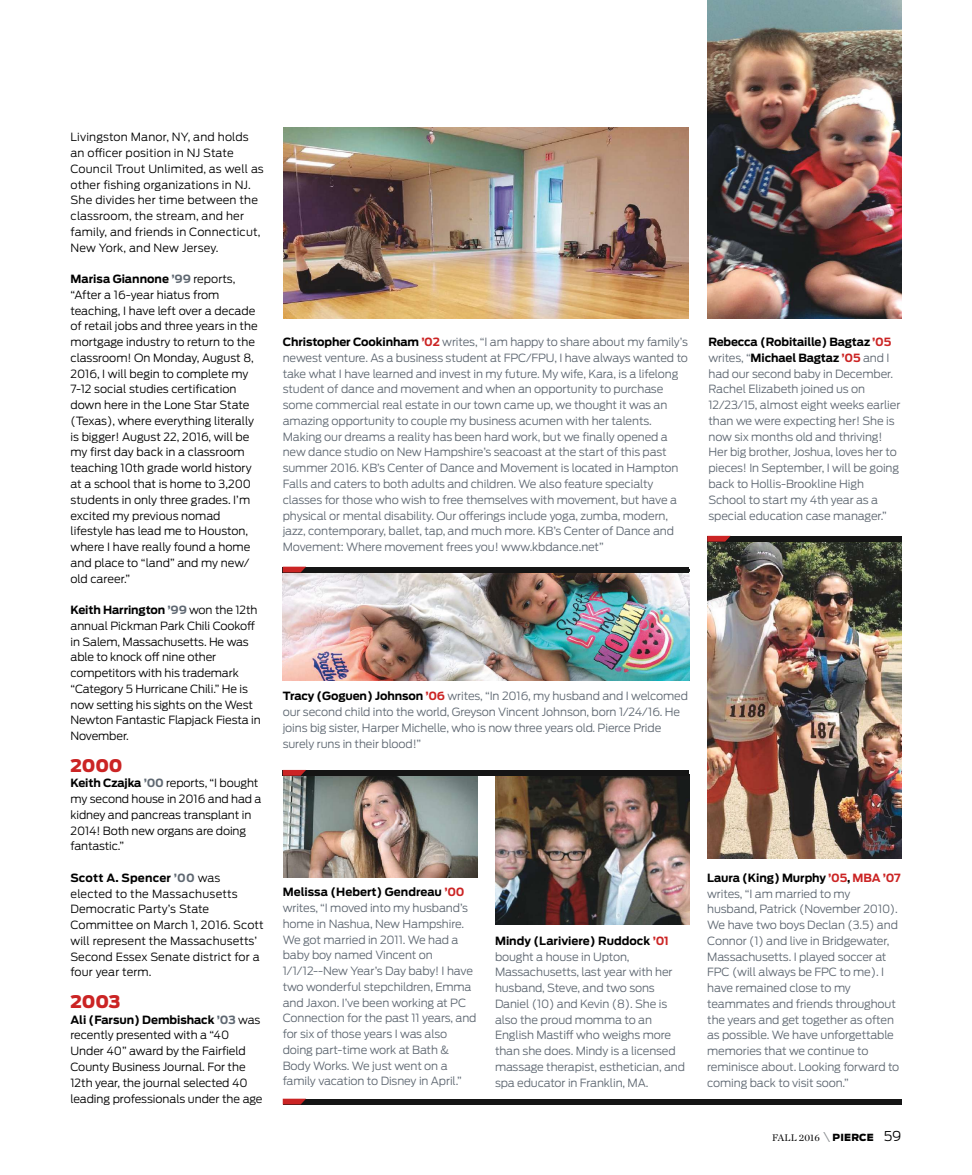
<style>
.page{position:relative;width:972px;height:1175px;background:#fff}
.page>*{position:absolute;margin:0;border:0;box-sizing:border-box;transform-origin:0 0}
.t1{font:900 17.25px "Antenna";letter-spacing:-.01em;color:#cb2424}
.t2{font:300 11.25px/15.8px "Antenna";letter-spacing:-.01em;color:#5f6872}
.t3{font:300 11.25px/15.8px "Antenna";letter-spacing:-.005em;color:#000}
.t4{font:300 11.25px/15.8px "Antenna";letter-spacing:.015em;color:#000}
.t5{font:9.75px "Chronicle Deck";letter-spacing:.02em;color:#000}
.s1{font-weight:700}
.s2{font-weight:700;color:#5f6872}
.s3{font-weight:700;color:#000}
.s4{font-weight:700;color:#cb2424}
.s5{font-family:"Antenna";font-weight:300;font-size:13.5px;color:#8f9295}
.s6{font-family:"Antenna";font-weight:900}
.s7{font-family:"Antenna";font-weight:300;font-size:13.5px}
</style>
<div class="page">
<img style="left:284px;top:128px;width:404px;height:190px">
<img style="left:495px;top:775px;width:194px;height:149px">
<img style="left:284px;top:775px;width:193px;height:102px">
<img style="left:283px;top:572px;width:406px;height:108px">
<img style="left:707px;top:0;width:194px;height:318px">
<img style="left:707px;top:541px;width:194px;height:317px">
<div style="left:283px;top:566px;width:406px;height:6px;background:#151515"></div>
<svg style="left:283px;top:566px;width:23px;height:6px"></svg>
<div style="left:283px;top:770px;width:406px;height:5px;background:#151515"></div>
<svg style="left:283px;top:770px;width:23px;height:5px"></svg>
<div style="left:283px;top:1098px;width:618px;height:6px;background:#151515"></div>
<svg style="left:283px;top:1098px;width:23px;height:6px"></svg>
<div style="left:707px;top:536px;width:194px;height:5px;background:#151515"></div>
<svg style="left:707px;top:536px;width:24px;height:5px"></svg>
<p class="t4" style="left:71px;top:130px;width:195px">Livingston Manor, NY, and holds an officer position in NJ State<br>Council Trout Unlimited, as well as other fishing organizations in NJ.<br>She divides her time between the classroom, the stream, and her family, and friends in Connecticut,<br>New York, and New Jersey.</p>
<p class="t3" style="left:71px;top:272px;width:189px"><span class="s1">Marisa Giannone</span> <span class="s2">’99</span> reports, “After a 16-year hiatus from teaching, I have left over a decade of retail jobs and three years in the mortgage industry to return to the classroom! On Monday, August 8,<br>2016, I will begin to complete my<br>7-12 social studies certification down here in the Lone Star State (Texas), where everything literally is bigger! August 22, 2016, will be my first day back in a classroom teaching 10th grade world history at a school that is home to 3,200 students in only three grades. I’m excited my previous nomad lifestyle has lead me to Houston, where I have really found a home and place to “land” and my new/ old career.”</p>
<p class="t3" style="left:71px;top:603px;width:192px"><span class="s1">Keith Harrington</span> <span class="s2">’99</span> won the 12th annual Pickman Park Chili Cookoff in Salem, Massachusetts. He was able to knock off nine other competitors with his trademark “Category 5 Hurricane Chili.” He is now setting his sights on the West<br>Newton Fantastic Flapjack Fiesta in<br>November.</p>
<p class="t1" style="left:71px;top:755px;width:54px">2000</p>
<p class="t3" style="left:71px;top:776px;width:193px"><span class="s1">Keith Czajka</span> <span class="s2">’00</span> reports, “I bought my second house in 2016 and had a kidney and pancreas transplant in<br>2014! Both new organs are doing fantastic.”</p>
<p class="t3" style="left:71px;top:870px;width:195px"><span class="s1">Scott A. Spencer</span> <span class="s2">’00</span> was elected to the Massachusetts<br>Democratic Party’s State<br>Committee on March 1, 2016. Scott will represent the Massachusetts’<br>Second Essex Senate district for a four year term.</p>
<p class="t1" style="left:71px;top:992px;width:52px">2003</p>
<p class="t3" style="left:71px;top:1012px;width:194px"><span class="s1">Ali (Farsun) Dembishack</span> <span class="s2">’03</span> was recently presented with a “40<br>Under 40” award by the Fairfield<br>County Business Journal. For the<br>12th year, the journal selected 40 leading professionals under the age</p>
<p class="t2" style="left:283px;top:335px;width:407px"><span class="s3">Christopher Cookinham</span> <span class="s4">’02</span> writes, “I am happy to share about my family’s newest venture. As a business student at FPC/FPU, I have always wanted to take what I have learned and invest in my future. My wife, Kara, is a lifelong student of dance and movement and when an opportunity to purchase some commercial real estate in our town came up, we thought it was an amazing opportunity to couple my business acumen with her talents.<br>Making our dreams a reality has been hard work, but we finally opened a new dance studio on New Hampshire’s seacoast at the start of this past summer 2016. KB’s Center of Dance and Movement is located in Hampton Falls and caters to both adults and children. We also feature specialty classes for those who wish to free themselves with movement, but have a physical or mental disability. Our offerings include yoga, zumba, modern, jazz, contemporary, ballet, tap, and much more. KB’s Center of Dance and Movement: Where movement frees you! www.kbdance.net”</p>
<p class="t2" style="left:283px;top:689px;width:407px"><span class="s3">Tracy (Goguen) Johnson</span> <span class="s4">’06</span> writes, “In 2016, my husband and I welcomed our second child into the world, Greyson Vincent Johnson, born 1/24/16. He joins big sister, Harper Michelle, who is now three years old. Pierce Pride surely runs in their blood!”</p>
<p class="t2" style="left:283px;top:885px;width:195px"><span class="s3">Melissa (Hebert) Gendreau</span> <span class="s4">’00 </span>writes, “I moved into my husband’s home in Nashua, New Hampshire.<br>We got married in 2011. We had a baby boy named Vincent on<br>1/1/12--New Year’s Day baby! I have two wonderful stepchildren, Emma and Jaxon. I’ve been working at PC<br>Connection for the past 11 years, and for six of those years I was also doing part-time work at Bath &amp;<br>Body Works. We just went on a family vacation to Disney in April.”</p>
<p class="t2" style="left:495px;top:933px;width:192px"><span class="s3">Mindy (Lariviere) Ruddock</span> <span class="s4">’01 </span>bought a house in Upton,<br>Massachusetts, last year with her husband, Steve, and two sons<br>Daniel (10) and Kevin (8). She is also the proud momma to an<br>English Mastiff who weighs more than she does. Mindy is a licensed massage therapist, esthetician, and spa educator in Franklin, MA.</p>
<p class="t2" style="left:708px;top:335px;width:193px"><span class="s3">Rebecca (Robitaille) Bagtaz</span> <span class="s4">’05 </span>writes, “<span class="s3">Michael Bagtaz</span> <span class="s4">’05</span> and I had our second baby in December.<br>Rachel Elizabeth joined us on 12/23/15, almost eight weeks earlier than we were expecting her! She is now six months old and thriving!<br>Her big brother, Joshua, loves her to pieces! In September, I will be going back to Hollis-Brookline High School to start my 4th year as a special education case manager.”</p>
<p class="t2" style="left:707px;top:870px;width:195px"><span class="s3">Laura (King) Murphy</span> <span class="s4">’05</span><span class="s3">,</span> <span class="s4">MBA ’07 </span>writes, “I am married to my husband, Patrick (November 2010).<br>We have two boys Declan (3.5) and<br>Connor (1) and live in Bridgewater,<br>Massachusetts. I played soccer at<br>FPC (will always be FPC to me). I have remained close to my teammates and friends throughout the years and get together as often as possible. We have unforgettable memories that we continue to reminisce about. Looking forward to coming back to visit soon.”</p>
<p class="t5" style="left:772px;top:1134px;width:131px">FALL 2016 <span class="s5">\</span> <span class="s6">PIERCE</span> <span class="s7">59</span></p>
</div>
